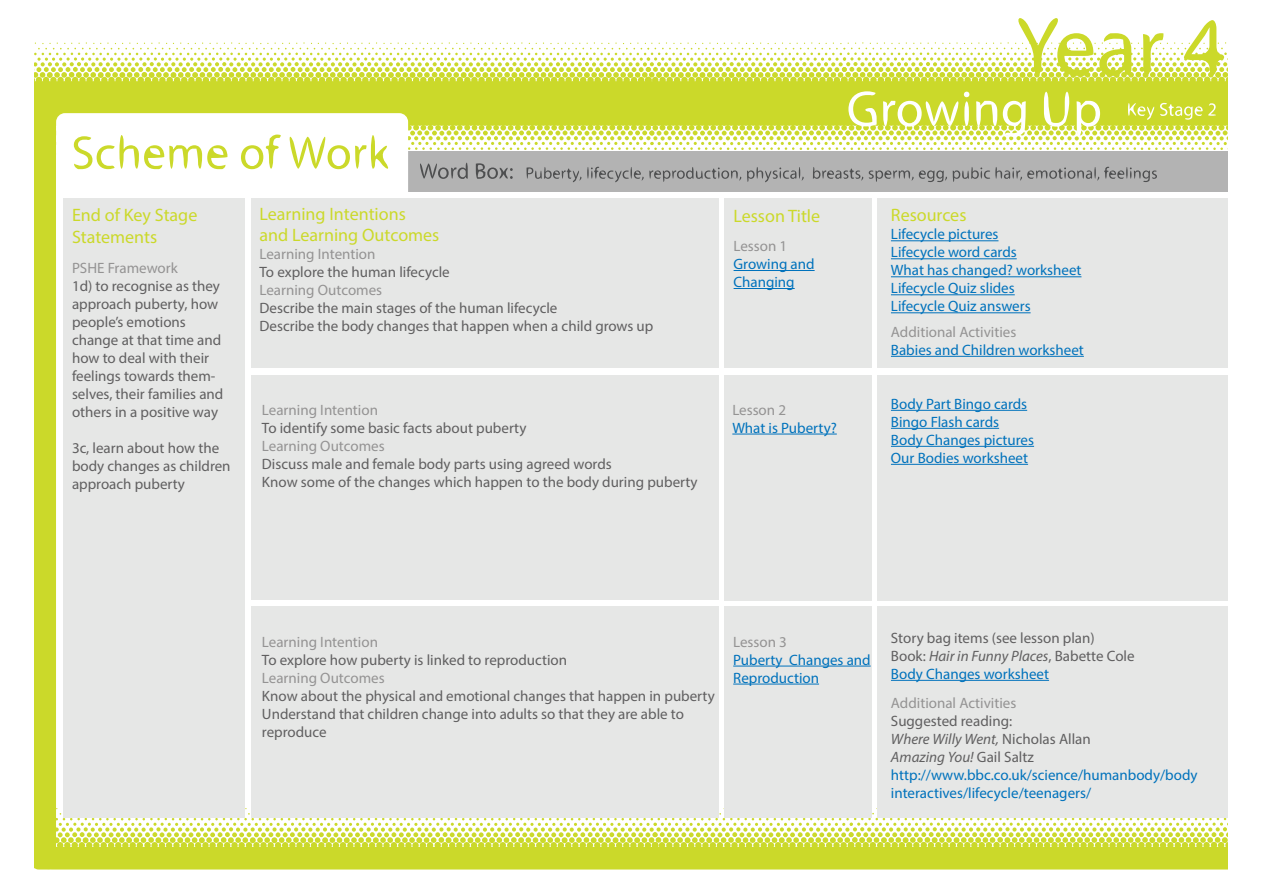
<style>
.page{position:relative;width:1263px;height:893px;background:#fff}
.page>*{position:absolute;margin:0;border:0;box-sizing:border-box;transform-origin:0 0}
.t1{font:700 18px/21.6px "Myriad";color:#cbd92a}
.t2{font:15px/18px "Myriad";color:#605f60}
.t3{font:15px/18px "Myriad";color:#0072bc}
.t4{font:700 15px "Myriad";color:#949393}
.t5{font:italic 15px/18px "Myriad Pro";color:#605f60}
.s1{font-family:"Myriad";font-style:normal}
.s2{font-family:"Myriad"}
</style>
<div class="page">
<div style="left:724px;top:198px;width:148px;height:170px;background:#e6e7e6"></div>
<div style="left:877px;top:198px;width:355px;height:170px;background:#e6e7e6"></div>
<svg style="left:34px;top:807px;width:1194px;height:62px"></svg>
<div style="left:34px;top:83px;width:1194px;height:8px;background:#cbd92a"></div>
<svg style="left:34px;top:18px;width:1194px;height:65px"></svg>
<div style="left:30px;top:83px;width:26px;height:786px;background:#cbd92a;border-radius:9px"></div>
<div style="left:0;top:0;width:34px;height:893px;background:#fff"></div>
<div style="left:877px;top:606px;width:363px;height:212px;background:#e6e7e6"></div>
<div style="left:251px;top:606px;width:467px;height:211px;background:#e6e7e6"></div>
<div style="left:877px;top:375px;width:362px;height:225px;background:#e6e7e6"></div>
<div style="left:251px;top:375px;width:467px;height:225px;background:#e6e7e6"></div>
<div style="left:724px;top:375px;width:148px;height:225px;background:#e6e7e6"></div>
<div style="left:724px;top:606px;width:148px;height:212px;background:#e6e7e6"></div>
<hr style="left:734px;top:270px;width:81px;height:1px;background:#0072bc">
<hr style="left:734px;top:288px;width:61px;height:1px;background:#0072bc">
<hr style="left:891px;top:240px;width:107px;height:1px;background:#0072bc">
<hr style="left:891px;top:258px;width:126px;height:1px;background:#0072bc">
<hr style="left:891px;top:276px;width:190px;height:1px;background:#0072bc">
<hr style="left:891px;top:294px;width:124px;height:1px;background:#0072bc">
<hr style="left:891px;top:312px;width:139px;height:1px;background:#0072bc">
<hr style="left:891px;top:356px;width:193px;height:1px;background:#0072bc">
<hr style="left:891px;top:410px;width:136px;height:1px;background:#0072bc">
<hr style="left:891px;top:428px;width:108px;height:1px;background:#0072bc">
<hr style="left:891px;top:446px;width:143px;height:1px;background:#0072bc">
<hr style="left:891px;top:464px;width:137px;height:1px;background:#0072bc">
<hr style="left:891px;top:680px;width:158px;height:1px;background:#0072bc">
<div style="left:351px;top:151px;width:876px;height:41px;background:#b3b3b3"></div>
<div style="left:56px;top:113px;width:352px;height:137px;background:#fff;border-radius:9px"></div>
<svg style="left:56px;top:91px;width:1172px;height:91px"></svg>
<div style="left:63px;top:198px;width:181px;height:620px;background:#e6e7e6"></div>
<div style="left:251px;top:198px;width:467px;height:170px;background:#e6e7e6"></div>
<div style="left:1228px;top:0;width:34px;height:893px;background:#fff"></div>
<hr style="left:733px;top:666px;width:138px;height:1px;background:#0072bc">
<hr style="left:733px;top:684px;width:86px;height:1px;background:#0072bc">
<hr style="left:732px;top:434px;width:105px;height:1px;background:#0072bc">
<p class="t1" style="left:72px;top:204px;width:127px">End of Key Stage<br>Statements</p>
<p class="t4" style="left:72px;top:259px;width:107px">PSHE Framework</p>
<p class="t2" style="left:72px;top:277px;width:153px">1d) to recognise as they approach puberty, how people’s emotions change at that time and how to deal with their feelings towards them&shy;selves, their families and others in a positive way</p>
<p class="t2" style="left:72px;top:439px;width:160px">3c, learn about how the body changes as children approach puberty</p>
<p class="t1" style="left:260px;top:203px;width:181px">Learning Intentions<br>and Learning Outcomes</p>
<p class="t4" style="left:260px;top:245px;width:117px">Learning Intention</p>
<p class="t2" style="left:260px;top:263px;width:192px">To explore the human lifecycle</p>
<p class="t4" style="left:260px;top:281px;width:124px">Learning Outcomes</p>
<p class="t2" style="left:260px;top:299px;width:395px">Describe the main stages of the human lifecycle<br>Describe the body changes that happen when a child grows up</p>
<p class="t4" style="left:262px;top:400px;width:117px">Learning Intention</p>
<p class="t2" style="left:262px;top:418px;width:266px">To identify some basic facts about puberty</p>
<p class="t4" style="left:262px;top:436px;width:124px">Learning Outcomes</p>
<p class="t2" style="left:262px;top:454px;width:437px">Discuss male and female body parts using agreed words<br>Know some of the changes which happen to the body during puberty</p>
<p class="t1" style="left:734px;top:205px;width:88px">Lesson Title</p>
<p class="t4" style="left:734px;top:237px;width:55px">Lesson 1</p>
<p class="t3" style="left:734px;top:255px;width:83px">Growing and<br>Changing</p>
<p class="t4" style="left:732px;top:400px;width:55px">Lesson 2</p>
<p class="t3" style="left:732px;top:418px;width:106px">What is Puberty?</p>
<p class="t1" style="left:891px;top:204px;width:77px">Resources</p>
<p class="t3" style="left:891px;top:225px;width:192px">Lifecycle pictures<br>Lifecycle word cards<br>What has changed? worksheet<br>Lifecycle Quiz slides<br>Lifecycle Quiz answers</p>
<p class="t4" style="left:891px;top:322px;width:127px">Additional Activities</p>
<p class="t3" style="left:891px;top:341px;width:194px">Babies and Children worksheet</p>
<p class="t3" style="left:891px;top:395px;width:145px">Body Part Bingo cards<br>Bingo Flash cards<br>Body Changes pictures<br>Our Bodies worksheet</p>
<p class="t4" style="left:262px;top:632px;width:117px">Learning Intention</p>
<p class="t2" style="left:262px;top:650px;width:307px">To explore how puberty is linked to reproduction</p>
<p class="t4" style="left:262px;top:668px;width:124px">Learning Outcomes</p>
<p class="t2" style="left:262px;top:686px;width:454px">Know about the physical and emotional changes that happen in puberty<br>Understand that children change into adults so that they are able to reproduce</p>
<p class="t4" style="left:733px;top:632px;width:55px">Lesson 3</p>
<p class="t3" style="left:733px;top:650px;width:139px">Puberty Changes and<br>Reproduction</p>
<p class="t2" style="left:891px;top:629px;width:205px">Story bag items (see lesson plan)</p>
<p class="t5" style="left:891px;top:647px;width:245px"><span class="s1">Book:</span> Hair in Funny Places<span class="s2">,</span> <span class="s1">Babette Cole</span></p>
<p class="t3" style="left:891px;top:665px;width:160px">Body Changes worksheet</p>
<p class="t4" style="left:891px;top:693px;width:127px">Additional Activities</p>
<p class="t2" style="left:891px;top:711px;width:123px">Suggested reading:</p>
<p class="t5" style="left:891px;top:729px;width:201px">Where Willy Went, <span class="s1">Nicholas Allan<br></span>Amazing You! <span class="s1">Gail Saltz</span></p>
<p class="t3" style="left:891px;top:765px;width:308px">http://www.bbc.co.uk/science/humanbody/body interactives/lifecycle/teenagers/</p>
</div>
